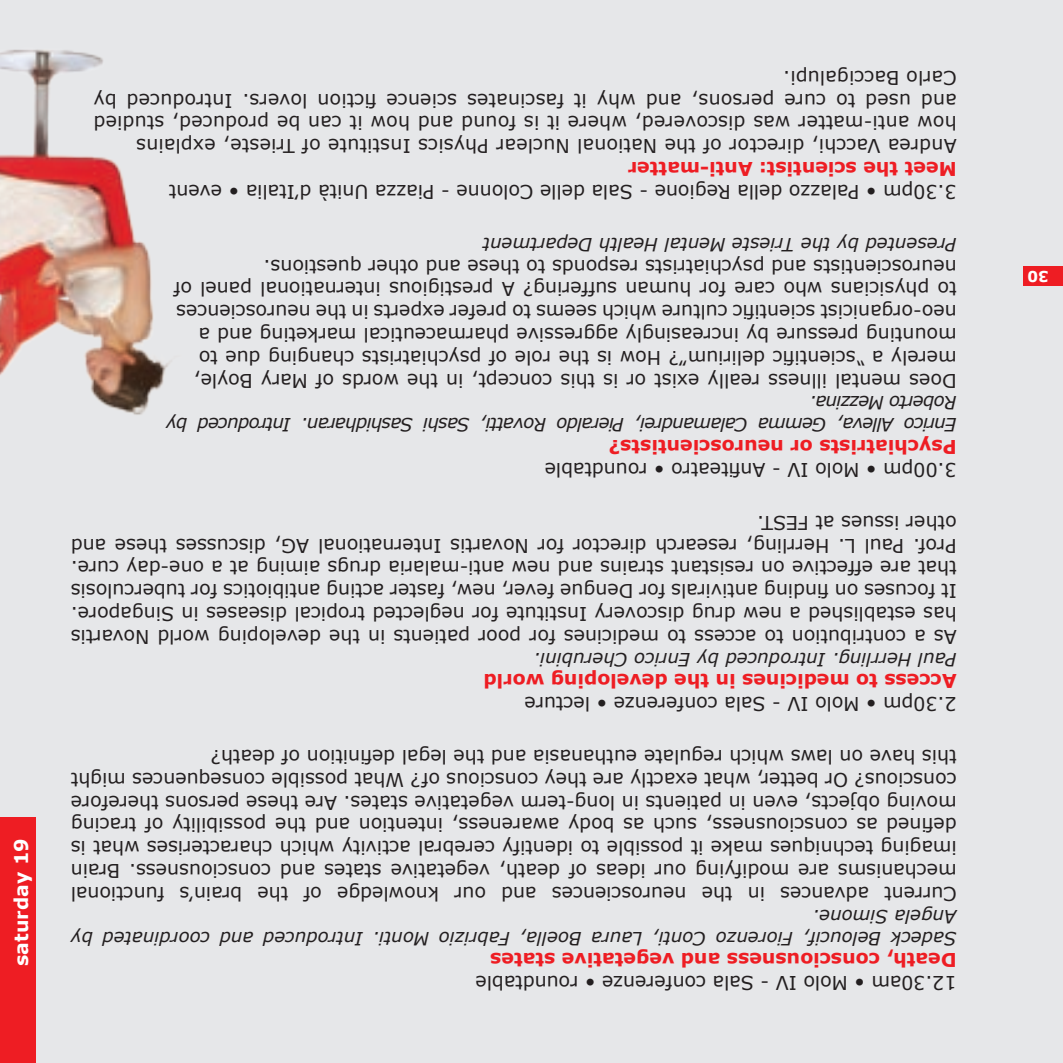
<style>
.page{position:relative;width:1063px;height:1063px;background:#e6e7e9}
.page>*{position:absolute;margin:0;border:0;box-sizing:border-box;transform-origin:0 0}
.t1{font:19px/22.8px "Verdana";color:#231f20;text-align:justify}
.t2{font:700 19px "Verdana";color:#ee1d23}
.t3{font:700 19px "Verdana";color:#fff}
.t4{font:italic 18.25px/22px "Verdana";color:#231f20}
.t5{font:italic 18.25px/22px "Verdana";letter-spacing:-.04em;color:#231f20}
.t6{font:700 15px "Verdana";color:#fff}
</style>
<div class="page">
<div style="left:1023px;top:266px;width:40px;height:20px;background:#ee1d23"></div>
<div style="left:0;top:817px;width:35px;height:246px;background:#ee1d23"></div>
<img style="left:0;top:49px;width:170px;height:366px">
<p class="t3" style="left:9px;top:966px;width:129px;rotate:-90deg">saturday 19</p>
<p class="t1" style="left:957px;top:158px;width:865px;text-align:left;rotate:-180deg">Andrea Vacchi, director of the National Nuclear Physics Institute of Trieste, explains how anti-matter was discovered, where it is found and how it can be produced, studied and used to cure persons, and why it fascinates science fiction lovers. Introduced by Carlo Baccigalupi.</p>
<p class="t2" style="left:957px;top:181px;width:330px;rotate:-180deg">Meet the scientist: Anti-matter</p>
<p class="t1" style="left:957px;top:204px;width:789px;rotate:-180deg">3.30pm • Palazzo della Regione - Sala delle Colonne - Piazza Unità d’Italia • event</p>
<p class="t4" style="left:957px;top:256px;width:475px;rotate:-180deg">Presented by the Trieste Mental Health Department</p>
<p class="t1" style="left:957px;top:393px;width:784px;text-align:left;rotate:-180deg">Does mental illness really exist or is this concept, in the words of Mary Boyle, merely a “scientific delirium”? How is the role of psychiatrists changing due to mounting pressure by increasingly aggressive pharmaceutical marketing and a neo-organicist scientific culture which seems to prefer experts in the neurosciences to physicians who care for human suffering? A prestigious international panel of neuroscientists and psychiatrists responds to these and other questions.</p>
<p class="t5" style="left:957px;top:437px;width:792px;rotate:-180deg">Enrico Alleva, Gemma Calamandrei, Pieraldo Rovatti, Sashi Sashidharan. Introduced by<br>Roberto Mezzina.</p>
<p class="t2" style="left:957px;top:459px;width:350px;rotate:-180deg">Psychiatrists or neuroscientists?</p>
<p class="t1" style="left:957px;top:482px;width:413px;rotate:-180deg">3.00pm • Molo IV - Anfiteatro • roundtable</p>
<p class="t1" style="left:957px;top:649px;width:887px;rotate:-180deg">As a contribution to access to medicines for poor patients in the developing world Novartis has established a new drug discovery Institute for neglected tropical diseases in Singapore.<br>It focuses on finding antivirals for Dengue fever, new, faster acting antibiotics for tuberculosis that are effective on resistant strains and new anti-malaria drugs aiming at a one-day cure.<br>Prof. Paul L. Herrling, research director for Novartis International AG, discusses these and other issues at FEST.</p>
<p class="t4" style="left:957px;top:671px;width:425px;rotate:-180deg">Paul Herrling. Introduced by Enrico Cherubini.</p>
<p class="t2" style="left:957px;top:693px;width:475px;rotate:-180deg">Access to medicines in the developing world</p>
<p class="t1" style="left:957px;top:716px;width:434px;rotate:-180deg">2.30pm • Molo IV - Sala conferenze • lecture</p>
<p class="t1" style="left:957px;top:906px;width:887px;rotate:-180deg">Current advances in the neurosciences and our knowledge of the brain’s functional mechanisms are modifying our ideas of death, vegetative states and consciousness. Brain imaging techniques make it possible to identify cerebral activity which characterises what is defined as consciousness, such as body awareness, intention and the possibility of tracing moving objects, even in patients in long-term vegetative states. Are these persons therefore conscious? Or better, what exactly are they conscious of? What possible consequences might this have on laws which regulate euthanasia and the legal definition of death?</p>
<p class="t4" style="left:957px;top:950px;width:887px;rotate:-180deg">Sadeck Beloucif, Fiorenzo Conti, Laura Boella, Fabrizio Monti. Introduced and coordinated by<br>Angela Simone.</p>
<p class="t2" style="left:957px;top:972px;width:468px;rotate:-180deg">Death, consciousness and vegetative states</p>
<p class="t1" style="left:957px;top:995px;width:483px;rotate:-180deg">12.30am • Molo IV - Sala conferenze • roundtable</p>
<p class="t6" style="left:1049px;top:286px;width:23px;rotate:-180deg">30</p>
</div>
